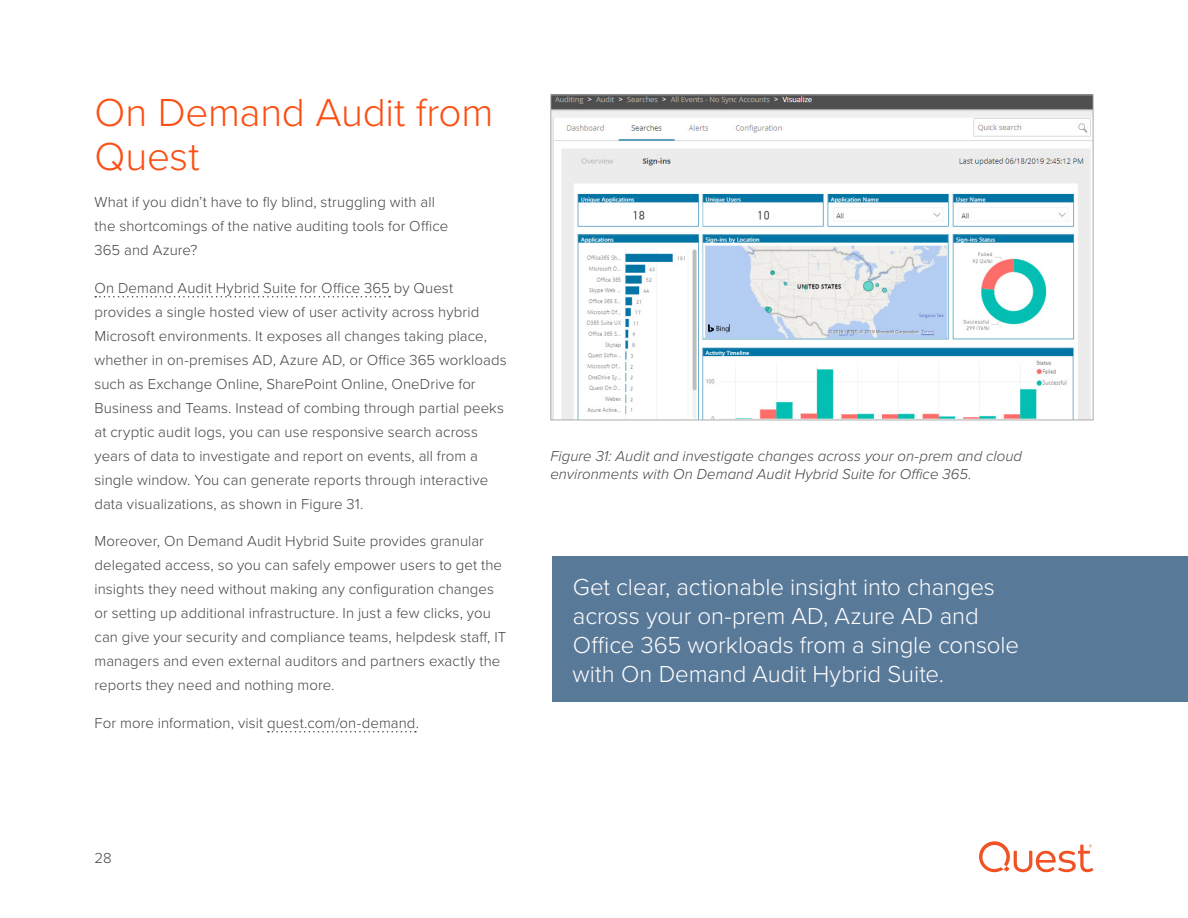
<style>
.page{position:relative;width:1188px;height:918px;background:#fff}
.page>*{position:absolute;margin:0;border:0;box-sizing:border-box;transform-origin:0 0}
.t1{font:300 40.5px/43.5px "Proxima Nova";letter-spacing:-.01em;color:#fb4f14}
.t2{font:300 24px/28.8px "Proxima Nova";letter-spacing:-.005em;color:#fff}
.t3{font:300 15px/24px "Proxima Nova";letter-spacing:.005em;color:#444}
.t4{font:italic 300 15px/18px "Proxima Nova";letter-spacing:.005em;color:#444}
</style>
<div class="page">
<svg style="left:95px;top:296px;width:295px;height:1px"></svg>
<svg style="left:268px;top:731px;width:148px;height:1px"></svg>
<img style="left:552px;top:96px;width:540px;height:322px">
<div style="left:553px;top:556px;width:635px;height:146px;background:#597999"></div>
<svg style="left:979px;top:841px;width:114px;height:31px"></svg>
<h1 class="t1" style="left:94px;top:89px;width:400px">On Demand Audit from<br>Quest</h1>
<p class="t3" style="left:94px;top:190px;width:355px">What if you didn’t have to fly blind, struggling with all the shortcomings of the native auditing tools for Office<br>365 and Azure?</p>
<p class="t3" style="left:94px;top:275px;width:414px">On Demand Audit Hybrid Suite for Office 365 by Quest provides a single hosted view of user activity across hybrid Microsoft environments. It exposes all changes taking place, whether in on-premises AD, Azure AD, or Office 365 workloads such as Exchange Online, SharePoint Online, OneDrive for Business and Teams. Instead of combing through partial peeks at cryptic audit logs, you can use responsive search across years of data to investigate and report on events, all from a single window. You can generate reports through interactive data visualizations, as shown in Figure 31.</p>
<p class="t3" style="left:94px;top:529px;width:413px">Moreover, On Demand Audit Hybrid Suite provides granular delegated access, so you can safely empower users to get the insights they need without making any configuration changes or setting up additional infrastructure. In just a few clicks, you can give your security and compliance teams, helpdesk staff, IT managers and even external auditors and partners exactly the reports they need and nothing more.</p>
<p class="t3" style="left:94px;top:710px;width:326px">For more information, visit quest.com/on-demand.</p>
<p class="t4" style="left:550px;top:446px;width:473px">Figure 31: Audit and investigate changes across your on-prem and cloud environments with On Demand Audit Hybrid Suite for Office 365.</p>
<h2 class="t2" style="left:573px;top:572px;width:448px">Get clear, actionable insight into changes across your on-prem AD, Azure AD and Office 365 workloads from a single console with On Demand Audit Hybrid Suite.</h2>
<p class="t3" style="left:94px;top:845px;width:19px">28</p>
</div>
